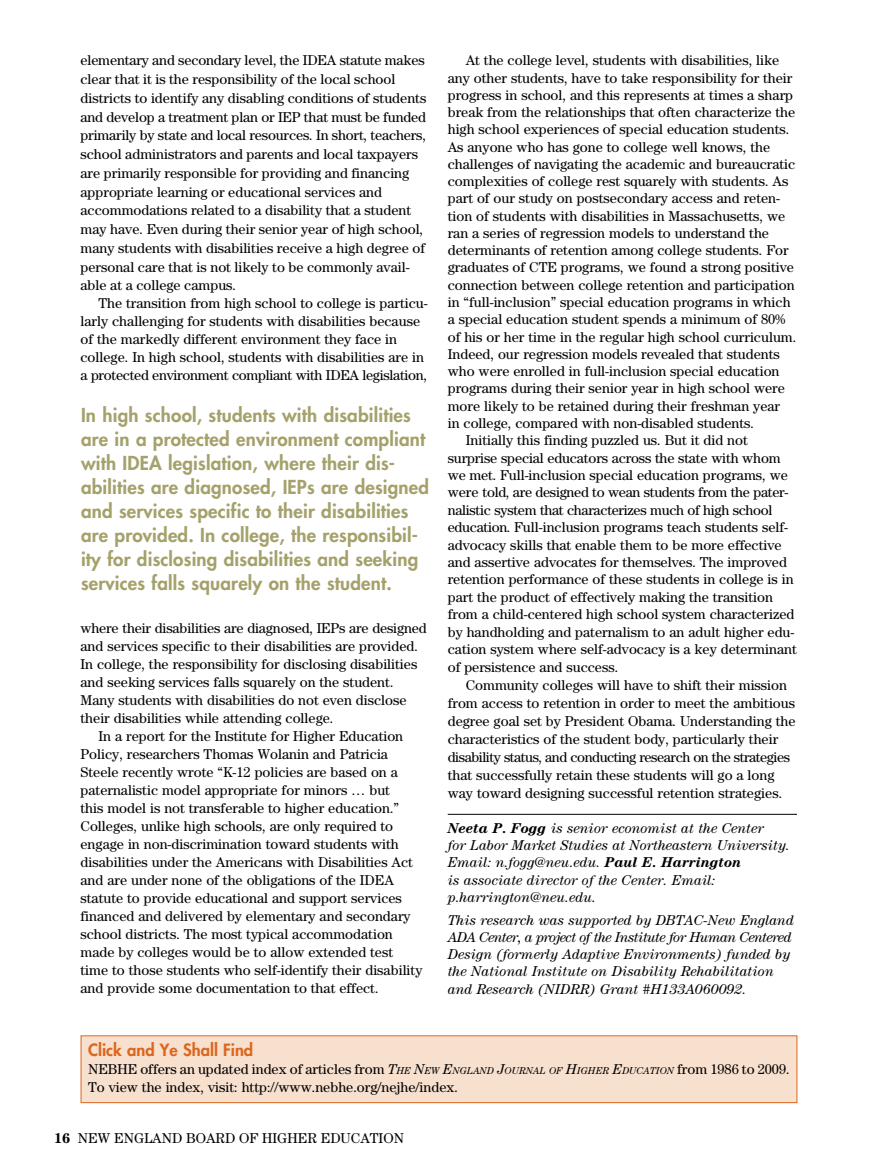
<style>
.page{position:relative;width:878px;height:1175px;background:#fff}
.page>*{position:absolute;margin:0;border:0;box-sizing:border-box;transform-origin:0 0}
.t1{font:800 18.75px/24px "Futura";letter-spacing:.01em;color:#a4a16b}
.t2{font:800 16.5px "Futura";color:#dc661e}
.t3{font:14.25px/18.8px "Century";color:#000}
.t4{font:italic 14.25px/17.2px "Century";color:#000}
.t5{font:14.25px "Century";letter-spacing:-.02em;color:#000}
.t6{font:14.25px "Century";letter-spacing:-.03em;color:#000}
.s1{font-weight:700}
.s2{font-style:italic}
.s3{font-style:italic;font-size:10.05px}
</style>
<div class="page">
<hr style="left:447px;top:814px;width:349px;height:1px;background:#000">
<div style="left:81px;top:1035px;width:715px;height:67px;background:#f8e0cf"></div>
<div style="left:81px;top:1035px;width:716px;height:68px;border:1px solid #dc661e"></div>
<p class="t3" style="left:80px;top:51px;width:347px">elementary and secondary level, the IDEA statute makes clear that it is the responsibility of the local school districts to identify any disabling conditions of students and develop a treatment plan or IEP that must be funded primarily by state and local resources. In short, teachers, school administrators and parents and local taxpayers are primarily responsible for providing and financing appropriate learning or educational services and accommodations related to a disability that a student may have. Even during their senior year of high school, many students with disabilities receive a high degree of personal care that is not likely to be commonly avail&shy;able at a college campus.</p>
<p class="t3" style="left:80px;top:294px;width:349px;line-height:18px;text-indent:18px">The transition from high school to college is particu&shy;larly challenging for students with disabilities because of the markedly different environment they face in college. In high school, students with disabilities are in a protected environment compliant with IDEA legislation,</p>
<p class="t1" style="left:81px;top:403px;width:349px">In high school, students with disabilities are in a protected environment compliant with IDEA legislation, where their dis&shy;abilities are diagnosed, IEPs are designed and services specific to their disabilities are provided. In college, the responsibil&shy;ity for disclosing disabilities and seeking services falls squarely on the student.</p>
<p class="t3" style="left:80px;top:618px;width:348px">where their disabilities are diagnosed, IEPs are designed</p>
<p class="t3" style="left:80px;top:636px;width:339px">and services specific to their disabilities are provided.</p>
<p class="t3" style="left:80px;top:654px;width:338px">In college, the responsibility for disclosing disabilities</p>
<p class="t3" style="left:80px;top:672px;width:314px">and seeking services falls squarely on the student.</p>
<p class="t3" style="left:80px;top:690px;width:327px">Many students with disabilities do not even disclose</p>
<p class="t3" style="left:80px;top:708px;width:254px">their disabilities while attending college.</p>
<p class="t3" style="left:98px;top:726px;width:306px">In a report for the Institute for Higher Education</p>
<p class="t3" style="left:80px;top:744px;width:309px">Policy, researchers Thomas Wolanin and Patricia</p>
<p class="t3" style="left:80px;top:762px;width:319px">Steele recently wrote “K-12 policies are based on a</p>
<p class="t3" style="left:80px;top:780px;width:311px">paternalistic model appropriate for minors … but</p>
<p class="t3" style="left:80px;top:798px;width:320px">this model is not transferable to higher education.”</p>
<p class="t3" style="left:80px;top:816px;width:314px">Colleges, unlike high schools, are only required to</p>
<p class="t3" style="left:80px;top:834px;width:320px">engage in non-discrimination toward students with</p>
<p class="t3" style="left:80px;top:852px;width:334px">disabilities under the Americans with Disabilities Act</p>
<p class="t3" style="left:80px;top:870px;width:315px">and are under none of the obligations of the IDEA</p>
<p class="t3" style="left:80px;top:888px;width:323px">statute to provide educational and support services</p>
<p class="t3" style="left:80px;top:906px;width:331px">financed and delivered by elementary and secondary</p>
<p class="t3" style="left:80px;top:924px;width:314px">school districts. The most typical accommodation</p>
<p class="t3" style="left:80px;top:942px;width:314px">made by colleges would be to allow extended test</p>
<p class="t3" style="left:80px;top:960px;width:343px">time to those students who self-identify their disability</p>
<p class="t3" style="left:80px;top:978px;width:299px">and provide some documentation to that effect.</p>
<p class="t3" style="left:465px;top:51px;width:315px">At the college level, students with disabilities, like</p>
<p class="t3" style="left:447px;top:68px;width:346px">any other students, have to take responsibility for their</p>
<p class="t3" style="left:447px;top:85px;width:347px">progress in school, and this represents at times a sharp</p>
<p class="t3" style="left:447px;top:103px;width:349px">break from the relationships that often characterize the</p>
<p class="t3" style="left:447px;top:120px;width:343px">high school experiences of special education students.</p>
<p class="t3" style="left:447px;top:137px;width:324px">As anyone who has gone to college well knows, the</p>
<p class="t3" style="left:447px;top:154px;width:349px">challenges of navigating the academic and bureaucratic</p>
<p class="t3" style="left:447px;top:172px;width:342px">complexities of college rest squarely with students. As</p>
<p class="t3" style="left:447px;top:189px;width:334px">part of our study on postsecondary access and reten-</p>
<p class="t3" style="left:447px;top:206px;width:339px">tion of students with disabilities in Massachusetts, we</p>
<p class="t3" style="left:447px;top:223px;width:323px">ran a series of regression models to understand the</p>
<p class="t3" style="left:447px;top:241px;width:342px">determinants of retention among college students. For</p>
<p class="t3" style="left:447px;top:258px;width:348px">graduates of CTE programs, we found a strong positive</p>
<p class="t3" style="left:447px;top:275px;width:348px">connection between college retention and participation</p>
<p class="t3" style="left:447px;top:292px;width:344px">in “full-inclusion” special education programs in which</p>
<p class="t3" style="left:447px;top:310px;width:338px">a special education student spends a minimum of 80%</p>
<p class="t3" style="left:447px;top:327px;width:350px">of his or her time in the regular high school curriculum.</p>
<p class="t3" style="left:447px;top:344px;width:333px">Indeed, our regression models revealed that students</p>
<p class="t3" style="left:447px;top:361px;width:333px">who were enrolled in full-inclusion special education</p>
<p class="t3" style="left:447px;top:379px;width:339px">programs during their senior year in high school were</p>
<p class="t3" style="left:447px;top:396px;width:334px">more likely to be retained during their freshman year</p>
<p class="t3" style="left:447px;top:413px;width:308px">in college, compared with non-disabled students.</p>
<p class="t3" style="left:465px;top:431px;width:283px">Initially this finding puzzled us. But it did not</p>
<p class="t3" style="left:447px;top:448px;width:334px">surprise special educators across the state with whom</p>
<p class="t3" style="left:447px;top:465px;width:342px">we met. Full-inclusion special education programs, we</p>
<p class="t5" style="left:447px;top:484px;width:342px">were told, are designed to wean students from the pater-</p>
<p class="t5" style="left:447px;top:501px;width:326px">nalistic system that characterizes much of high school</p>
<p class="t3" style="left:447px;top:518px;width:342px">education. Full-inclusion programs teach students self-</p>
<p class="t3" style="left:447px;top:535px;width:335px">advocacy skills that enable them to be more effective</p>
<p class="t3" style="left:447px;top:552px;width:341px">and assertive advocates for themselves. The improved</p>
<p class="t3" style="left:447px;top:570px;width:347px">retention performance of these students in college is in</p>
<p class="t3" style="left:447px;top:587px;width:327px">part the product of effectively making the transition</p>
<p class="t3" style="left:447px;top:605px;width:348px">from a child-centered high school system characterized</p>
<p class="t3" style="left:447px;top:622px;width:348px">by handholding and paternalism to an adult higher edu-</p>
<p class="t3" style="left:447px;top:639px;width:350px">cation system where self-advocacy is a key determinant</p>
<p class="t3" style="left:447px;top:657px;width:172px">of persistence and success.</p>
<p class="t3" style="left:465px;top:675px;width:323px">Community colleges will have to shift their mission</p>
<p class="t3" style="left:447px;top:693px;width:349px">from access to retention in order to meet the ambitious</p>
<p class="t3" style="left:447px;top:711px;width:349px">degree goal set by President Obama. Understanding the</p>
<p class="t3" style="left:447px;top:729px;width:332px">characteristics of the student body, particularly their</p>
<p class="t6" style="left:447px;top:748px;width:344px">disability status, and conducting research on the strategies</p>
<p class="t3" style="left:447px;top:765px;width:328px">that successfully retain these students will go a long</p>
<p class="t3" style="left:447px;top:783px;width:336px">way toward designing successful retention strategies.</p>
<p class="t4" style="left:447px;top:819px;width:343px"><span class="s1">Neeta P. Fogg</span> is senior economist at the Center<br>for Labor Market Studies at Northeastern University.<br>Email: n.fogg@neu.edu. <span class="s1">Paul E. Harrington<br></span>is associate director of the Center. Email: p.harrington@neu.edu.</p>
<p class="t4" style="left:447px;top:911px;width:347px">This research was supported by DBTAC-New England ADA Center, a project of the Institute for Human Centered Design (formerly Adaptive Environments) funded by the National Institute on Disability Rehabilitation and Research (NIDRR) Grant #H133A060092.</p>
<p class="t2" style="left:88px;top:1039px;width:166px">Click and Ye Shall Find</p>
<p class="t3" style="left:88px;top:1060px;width:703px;line-height:18px">NEBHE offers an updated index of articles from <span class="s2">T</span><span class="s3">HE</span> <span class="s2">N</span><span class="s3">EW</span> <span class="s2">E</span><span class="s3">NGLAND</span> <span class="s2">J</span><span class="s3">OURNAL OF</span> <span class="s2">H</span><span class="s3">IGHER</span> <span class="s2">E</span><span class="s3">DUCATION</span> from 1986 to 2009.<br>To view the index, visit: http://www.nebhe.org/nejhe/index.</p>
<p class="t3" style="left:54px;top:1128px;width:351px"><span class="s1">16</span> NEW ENGLAND BOARD OF HIGHER EDUCATION</p>
</div>
